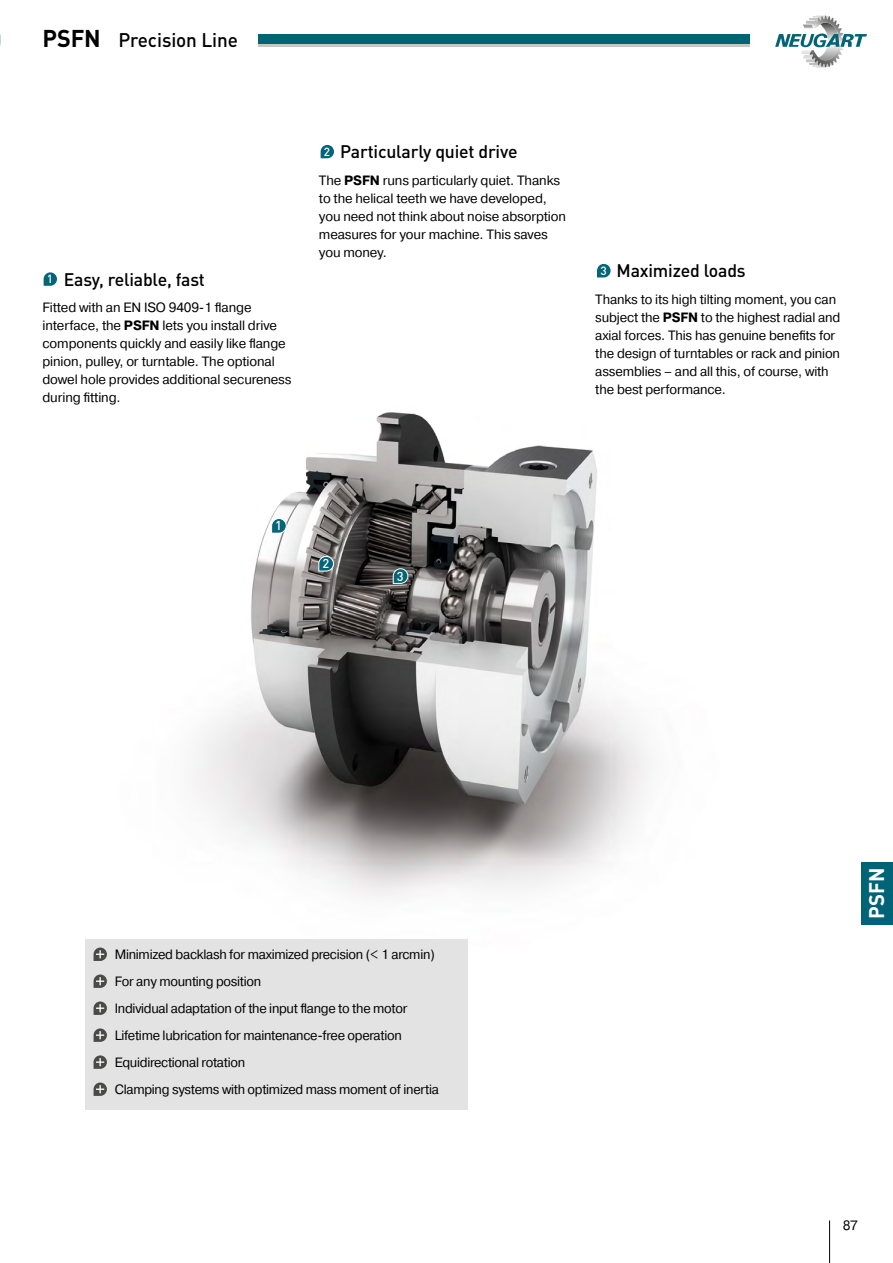
<style>
.page{position:relative;width:893px;height:1263px;background:#fff}
.page>*{position:absolute;margin:0;border:0;box-sizing:border-box;transform-origin:0 0}
.t1{font:700 21px "DIN Pro";color:#fff}
.t2{font:500 19.5px "DIN Pro";letter-spacing:-.005em;color:#000}
.t3{font:500 18px "DIN Pro";letter-spacing:-.01em;color:#000}
.t4{font:13.5px/18px "Pragmatica";letter-spacing:-.01em;color:#000}
.t5{font:13.5px/27px "Pragmatica";letter-spacing:-.01em;color:#000;scale:.96 1}
.t6{font:500 12.9px "DIN Pro";color:#fff}
.t7{font:500 11.85px "DIN Pro";color:#fff}
.t8{font:500 11.7px "DIN Pro";color:#fff}
.s1{font-weight:700;font-size:24px}
.s2{font-weight:700}
</style>
<div class="page">
<img style="left:85px;top:412px;width:565px;height:528px">
<svg style="left:271px;top:518px;width:16px;height:16px"></svg>
<svg style="left:318px;top:556px;width:16px;height:16px"></svg>
<svg style="left:393px;top:568px;width:15px;height:16px"></svg>
<svg style="left:44px;top:272px;width:13px;height:14px"></svg>
<svg style="left:321px;top:145px;width:13px;height:13px"></svg>
<svg style="left:597px;top:264px;width:14px;height:13px"></svg>
<div style="left:85px;top:940px;width:383px;height:170px;background:#e3e3e3"></div>
<svg style="left:94px;top:947px;width:13px;height:14px"></svg>
<svg style="left:94px;top:974px;width:13px;height:14px"></svg>
<svg style="left:94px;top:1055px;width:13px;height:14px"></svg>
<svg style="left:94px;top:1001px;width:13px;height:14px"></svg>
<svg style="left:94px;top:1082px;width:13px;height:14px"></svg>
<svg style="left:94px;top:1028px;width:13px;height:14px"></svg>
<hr style="left:829px;top:1220px;width:1px;height:43px;background:#000">
<svg style="left:775px;top:16px;width:92px;height:52px"></svg>
<div style="left:258px;top:34px;width:491px;height:11px;background:#006476"></div>
<hr style="left:258px;top:45px;width:491px;height:2px;background:#c6c6c6">
<div style="left:861px;top:862px;width:32px;height:63px;background:#006476"></div>
<h2 class="t2" style="left:43px;top:25px;width:197px"><span class="s1">PSFN</span> Precision Line</h2>
<h3 class="t3" style="left:64px;top:265px;width:143px">Easy, reliable, fast</h3>
<p class="t4" style="left:43px;top:299px;width:251px">Fitted with an EN ISO 9409-1 flange interface, the <span class="s2">PSFN</span> lets you install drive components quickly and easily like flange pinion, pulley, or turntable. The optional dowel hole provides additional secureness during fitting.</p>
<p class="t8" style="left:47px;top:270px;width:8px">1</p>
<h3 class="t3" style="left:340px;top:138px;width:179px">Particularly quiet drive</h3>
<p class="t4" style="left:319px;top:172px;width:249px">The <span class="s2">PSFN</span> runs particularly quiet. Thanks to the helical teeth we have developed, you need not think about noise absorption measures for your machine. This saves you money.</p>
<p class="t8" style="left:324px;top:143px;width:8px">2</p>
<h3 class="t3" style="left:617px;top:257px;width:131px">Maximized loads</h3>
<p class="t4" style="left:595px;top:291px;width:247px">Thanks to its high tilting moment, you can subject the <span class="s2">PSFN</span> to the highest radial and axial forces. This has genuine benefits for the design of turntables or rack and pinion assemblies – and all this, of course, with the best performance.</p>
<p class="t7" style="left:600px;top:262px;width:8px">3</p>
<p class="t6" style="left:275px;top:516px;width:8px">1</p>
<p class="t6" style="left:322px;top:554px;width:8px">2</p>
<p class="t6" style="left:397px;top:566px;width:8px">3</p>
<p class="t5" style="left:115px;top:941px;width:339px">Minimized backlash for maximized precision (&lt; 1 arcmin)<br>For any mounting position<br>Individual adaptation of the input flange to the motor Lifetime lubrication for maintenance-free operation Equidirectional rotation<br>Clamping systems with optimized mass moment of inertia</p>
<h1 class="t1" style="left:860px;top:919px;width:52px;rotate:-90deg">PSFN</h1>
<p class="t4" style="left:843px;top:1216px;width:17px">87</p>
</div>
